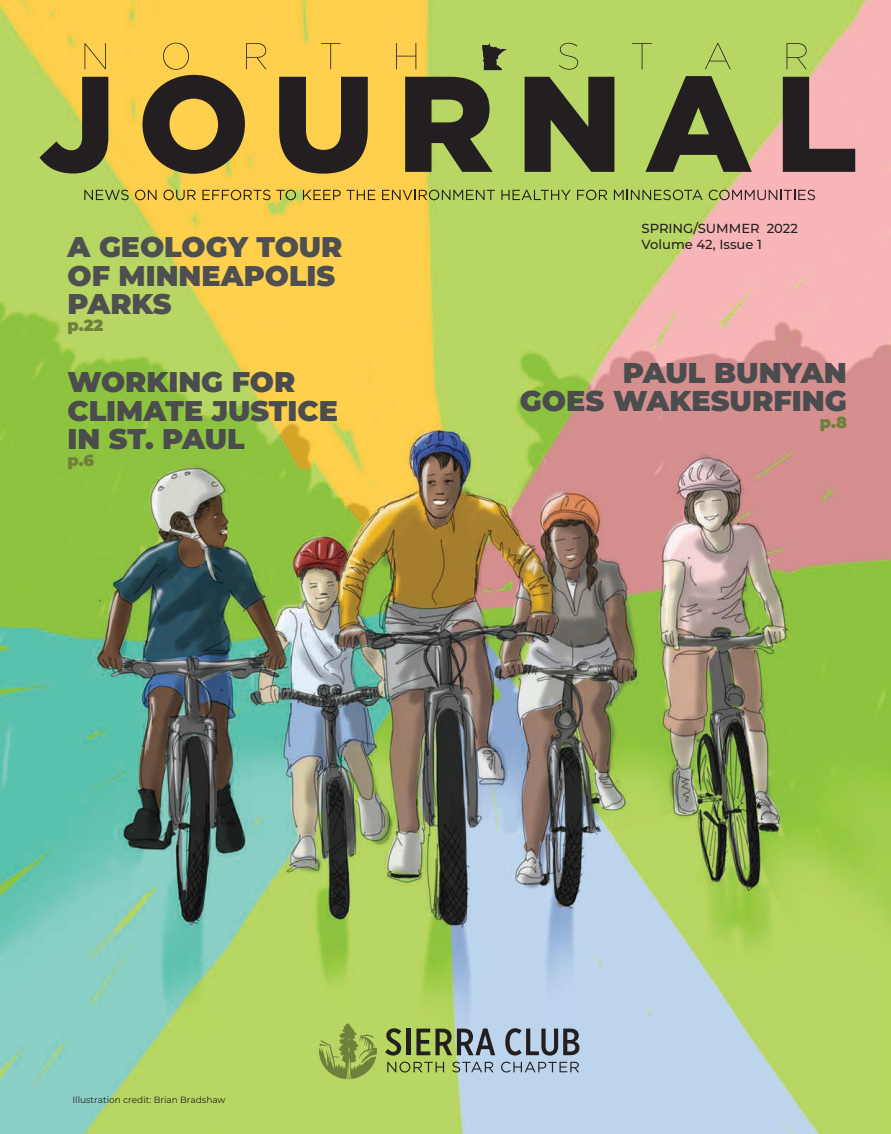
<style>
.page{position:relative;width:891px;height:1134px;background:#fff}
.page>*{position:absolute;margin:0;border:0;box-sizing:border-box;transform-origin:0 0}
.t1{font:900 28.65px/28.5px "Montserrat";color:#4b4c4d;text-align:right}
.t2{font:900 28.5px/28.5px "Montserrat";color:#4b4c4d}
.t3{font:900 28.5px/28.5px "Montserrat";color:#4e4f50}
.t4{font:900 16.05px "Montserrat";color:#6f803d}
.t5{font:500 13.05px "Montserrat";color:#231f20}
.gothan_picture_capti{font:9px "Montserrat";color:#231f20}
</style>
<div class="page">
<img style="left:0;top:0;width:891px;height:1134px">
<svg style="left:387px;top:1062px;width:57px;height:11px"></svg>
<svg style="left:452px;top:1062px;width:42px;height:10px"></svg>
<svg style="left:501px;top:1062px;width:78px;height:11px"></svg>
<svg style="left:319px;top:1023px;width:58px;height:56px;background:#99b253"></svg>
<svg style="left:385px;top:1028px;width:16px;height:28px"></svg>
<hr style="left:406px;top:1029px;width:4px;height:26px;background:#231f20">
<svg style="left:416px;top:1028px;width:79px;height:27px;background:#758269"></svg>
<svg style="left:505px;top:1028px;width:74px;height:28px;background:#7e8b99"></svg>
<svg style="left:39px;top:75px;width:816px;height:99px;background:#888044"></svg>
<svg style="left:85px;top:43px;width:722px;height:27px;background:#d1cb56"></svg>
<svg style="left:84px;top:190px;width:45px;height:10px"></svg>
<svg style="left:135px;top:190px;width:22px;height:10px"></svg>
<svg style="left:163px;top:190px;width:33px;height:10px"></svg>
<svg style="left:202px;top:190px;width:68px;height:10px"></svg>
<svg style="left:277px;top:190px;width:19px;height:10px"></svg>
<svg style="left:303px;top:190px;width:38px;height:10px"></svg>
<svg style="left:347px;top:190px;width:28px;height:10px"></svg>
<svg style="left:382px;top:190px;width:113px;height:10px"></svg>
<svg style="left:501px;top:190px;width:70px;height:10px"></svg>
<svg style="left:577px;top:190px;width:30px;height:10px"></svg>
<svg style="left:614px;top:190px;width:89px;height:10px"></svg>
<svg style="left:709px;top:190px;width:106px;height:10px"></svg>
<p class="t3" style="left:68px;top:231px;width:277px">A GEOLOGY TOUR<br>OF MINNEAPOLIS<br>PARKS</p>
<p class="t4" style="left:68px;top:313px;width:37px">p.22</p>
<p class="t2" style="left:68px;top:366px;width:272px">WORKING FOR<br>CLIMATE JUSTICE<br>IN ST. PAUL</p>
<p class="t4" style="left:68px;top:448px;width:28px">p.6</p>
<p class="t5" style="left:642px;top:219px;width:158px">SPRING/SUMMER 2022</p>
<p class="t5" style="left:642px;top:235px;width:122px">Volume 42, Issue 1</p>
<p class="t1" style="left:520px;top:357px;width:329px">PAUL BUNYAN<br>GOES WAKESURFING</p>
<p class="t4" style="left:820px;top:410px;width:29px">p.8</p>
<p class="gothan_picture_capti" style="left:73px;top:1094px;width:154px">Illustration credit: Brian Bradshaw</p>
</div>
